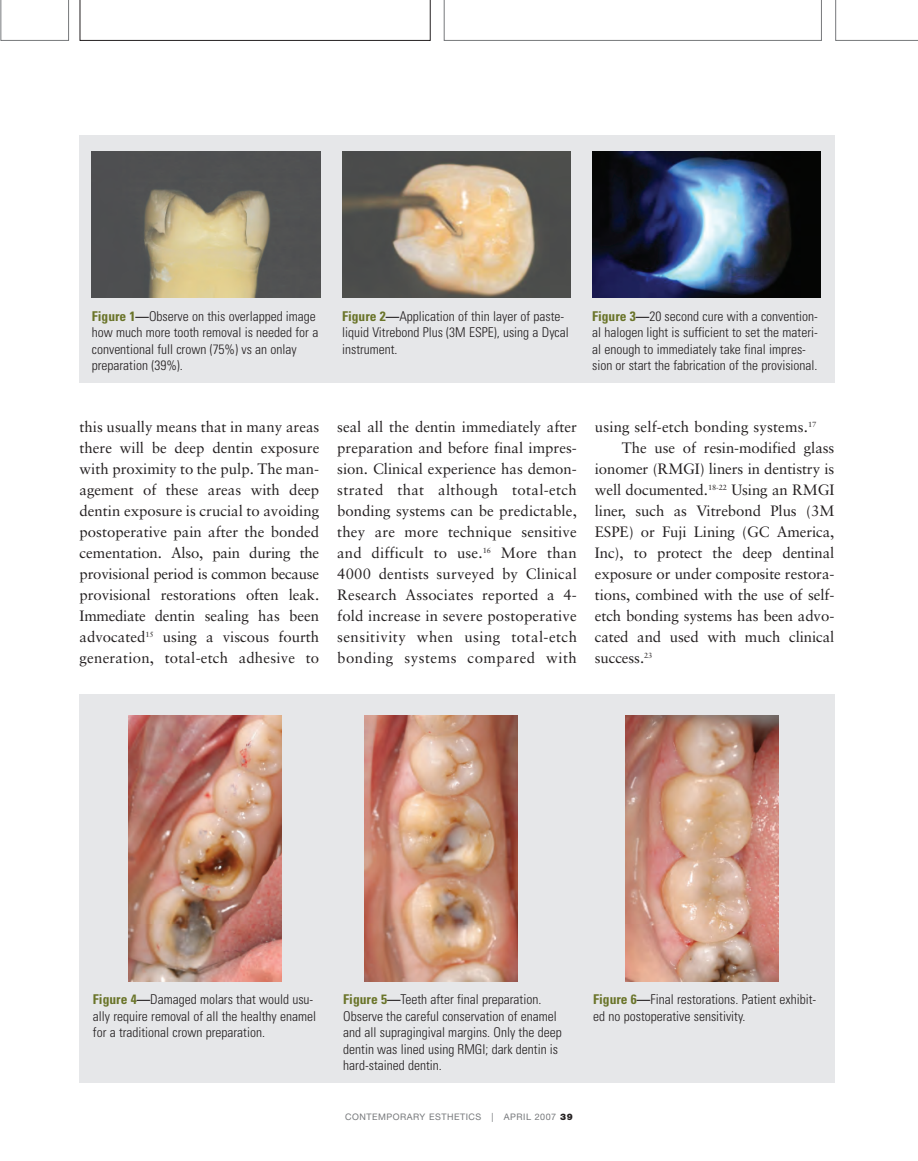
<style>
.page{position:relative;width:918px;height:1161px;background:#fff}
.page>*{position:absolute;margin:0;border:0;box-sizing:border-box;transform-origin:0 0}
.t1{font:15px/21px "Sabon";letter-spacing:-.005em;color:#231f20;text-align:justify}
.t2{font:300 condensed 13.5px/16.5px "Univers";color:#231f20}
.t3{font:9px "Helvetica Neue";letter-spacing:.055em;color:#76787b}
.s1{font-weight:700;color:#6a7429}
.s2{font-weight:700}
.s3{font-weight:900;color:#231f20}
</style>
<div class="page">
<svg style="left:80px;top:0;width:351px;height:41px"></svg>
<svg style="left:444px;top:0;width:378px;height:41px"></svg>
<svg style="left:0;top:0;width:69px;height:41px"></svg>
<svg style="left:835px;top:0;width:83px;height:41px"></svg>
<div style="left:79px;top:135px;width:756px;height:247px;background:#e6e7e9"></div>
<img style="left:92px;top:152px;width:229px;height:146px">
<img style="left:342px;top:152px;width:229px;height:146px">
<img style="left:592px;top:152px;width:229px;height:146px">
<div style="left:79px;top:694px;width:756px;height:388px;background:#e6e7e9"></div>
<img style="left:129px;top:716px;width:153px;height:266px">
<img style="left:364px;top:716px;width:153px;height:266px">
<img style="left:625px;top:716px;width:153px;height:266px">
<p class="t2" style="left:92px;top:309px;width:228px"><span class="s1">Figure 1</span><span class="s2">—</span>Observe on this overlapped image how much more tooth removal is needed for a conventional full crown (75%) vs an onlay preparation (39%).</p>
<p class="t2" style="left:342px;top:309px;width:228px"><span class="s1">Figure 2</span><span class="s2">—</span>Application of thin layer of paste&shy;liquid Vitrebond Plus (3M ESPE), using a Dycal instrument.</p>
<p class="t2" style="left:592px;top:309px;width:227px"><span class="s1">Figure 3</span><span class="s2">—</span>20 second cure with a convention&shy;al halogen light is sufficient to set the materi&shy;al enough to immediately take final impres&shy;sion or start the fabrication of the provisional.</p>
<p class="t1" style="left:80px;top:417px;width:241px">this usually means that in many areas there will be deep dentin exposure with proximity to the pulp. The man&shy;agement of these areas with deep dentin exposure is crucial to avoiding postoperative pain after the bonded cementation. Also, pain during the provisional period is common because provisional restorations often leak.<br>Immediate dentin sealing has been advocated<sup>15</sup> using a viscous fourth generation, total-etch adhesive to</p>
<p class="t1" style="left:337px;top:417px;width:241px">seal all the dentin immediately after preparation and before final impres&shy;sion. Clinical experience has demon&shy;strated that although total-etch bonding systems can be predictable, they are more technique sensitive and difficult to use.<sup>16</sup> More than 4000 dentists surveyed by Clinical Research Associates reported a 4- fold increase in severe postoperative sensitivity when using total-etch bonding systems compared with</p>
<p class="t1" style="left:595px;top:417px;width:223px">using self-etch bonding systems.<sup>17</sup></p>
<p class="t1" style="left:622px;top:438px;width:214px">The use of resin-modified glass</p>
<p class="t1" style="left:595px;top:459px;width:241px">ionomer (RMGI) liners in dentistry is</p>
<p class="t1" style="left:595px;top:480px;width:241px">well documented.<sup>18-22</sup> Using an RMGI</p>
<p class="t1" style="left:595px;top:501px;width:241px">liner, such as Vitrebond Plus (3M</p>
<p class="t1" style="left:595px;top:522px;width:241px">ESPE) or Fuji Lining (GC America,</p>
<p class="t1" style="left:595px;top:543px;width:241px">Inc), to protect the deep dentinal</p>
<p class="t1" style="left:595px;top:564px;width:241px">exposure or under composite restora-</p>
<p class="t1" style="left:595px;top:585px;width:241px">tions, combined with the use of self-</p>
<p class="t1" style="left:595px;top:606px;width:241px">etch bonding systems has been advo-</p>
<p class="t1" style="left:595px;top:627px;width:241px">cated and used with much clinical</p>
<p class="t1" style="left:595px;top:648px;width:59px">success.<sup>23</sup></p>
<p class="t2" style="left:93px;top:993px;width:225px"><span class="s1">Figure 4</span><span class="s2">—</span>Damaged molars that would usu&shy;ally require removal of all the healthy enamel for a traditional crown preparation.</p>
<p class="t2" style="left:343px;top:993px;width:220px"><span class="s1">Figure 5</span><span class="s2">—</span>Teeth after final preparation.<br>Observe the careful conservation of enamel and all supragingival margins. Only the deep dentin was lined using RMGI; dark dentin is hard-stained dentin.</p>
<p class="t2" style="left:593px;top:993px;width:225px"><span class="s1">Figure 6</span><span class="s2">—</span>Final restorations. Patient exhibit&shy;ed no postoperative sensitivity.</p>
<p class="t3" style="left:345px;top:1114px;width:229px">CONTEMPORARY ESTHETICS | APRIL 2007 <span class="s3">39</span></p>
</div>
